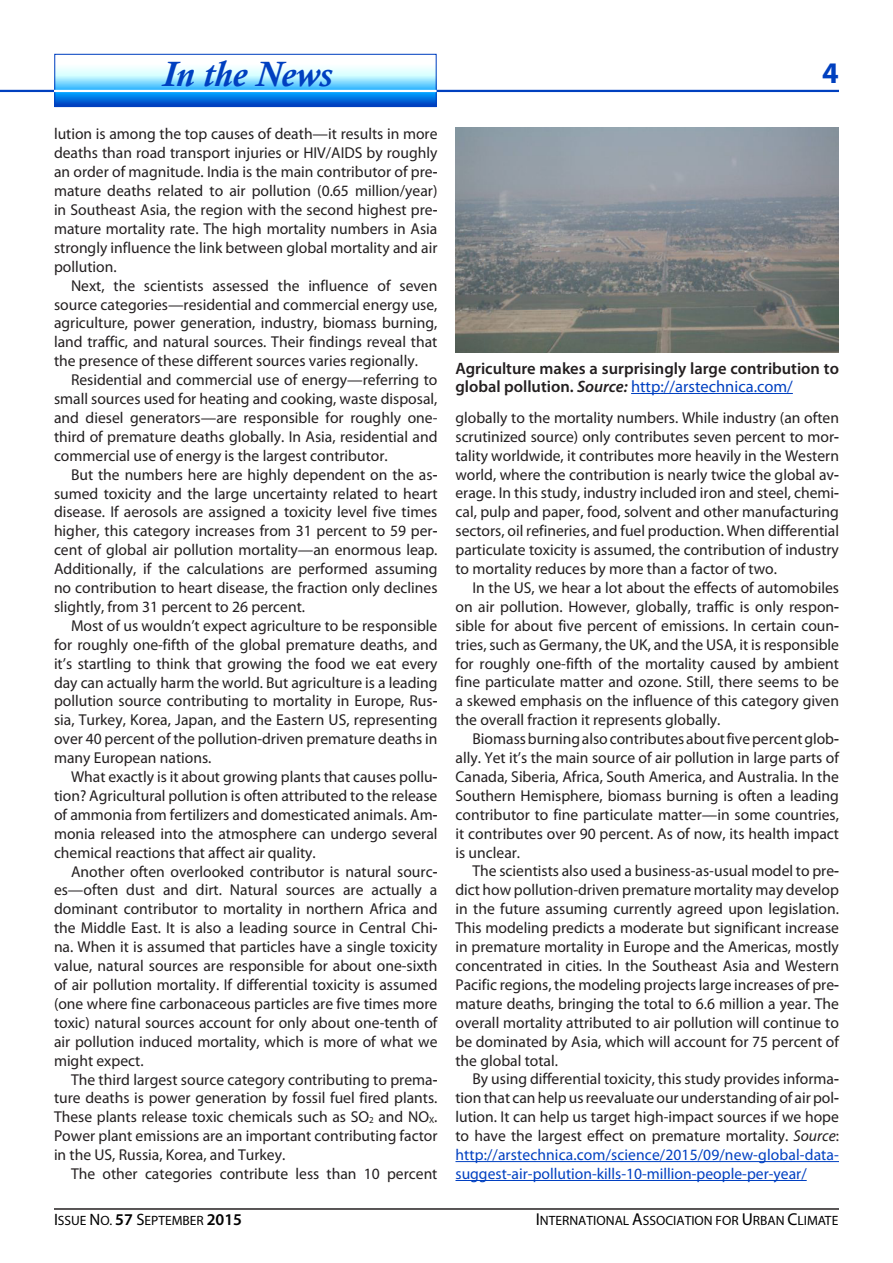
<style>
.page{position:relative;width:893px;height:1263px;background:#fff}
.page>*{position:absolute;margin:0;border:0;box-sizing:border-box;transform-origin:0 0}
.t1{font:italic 700 36px "Calisto";color:#0040c0}
.subhead{font:600 16.5px/18px "Myriad Pro";color:#231f20}
.subhead-2{font:15.75px/18.9px "Myriad Pro";color:#231f20;text-align:justify}
.t2{font:13.5px "Myriad Pro";color:#000}
.s1{font-size:9.15px}
.s2{font-style:italic}
.s3{font-weight:400;color:#0040c1}
.s4{color:#0040c1}
.s5{font-size:16.5px}
.s6{font-weight:600;font-size:16.5px}
.s7{font-size:17.25px}
</style>
<div class="page">
<hr style="left:0;top:90px;width:839px;height:2px;background:#0040bf">
<svg style="left:56px;top:67px;width:379px;height:38px"></svg>
<div style="left:54px;top:54px;width:383px;height:53px;border:1px solid #0040c0"></div>
<hr style="left:54px;top:90px;width:382px;height:2px;background:#fff">
<hr style="left:54px;top:1208px;width:785px;height:2px;background:#231f20">
<hr style="left:455px;top:1161px;width:384px;height:1px;background:#0040c1">
<hr style="left:455px;top:1180px;width:352px;height:1px;background:#0040c1">
<hr style="left:631px;top:393px;width:162px;height:1px;background:#0040c1">
<img style="left:455px;top:128px;width:384px;height:225px">
<h1 class="t1" style="left:163px;top:54px;width:171px">In the News</h1>
<p class="subhead-2" style="left:54px;top:124px;width:385px">lution is among the top causes of death—it results in more deaths than road transport injuries or HIV/AIDS by roughly an order of magnitude. India is the main contributor of prem mature deaths related to air pollution (0.65 million/year) in Southeast Asia, the region with the second highest prem mature mortality rate. The high mortality numbers in Asia strongly influence the link between global mortality and air pollution.</p>
<p class="subhead-2" style="left:54px;top:276px;width:385px;text-indent:17px">Next, the scientists assessed the influence of seven source categories—residential and commercial energy use, agriculture, power generation, industry, biomass burning, land traffic, and natural sources. Their findings reveal that the presence of these different sources varies regionally.</p>
<p class="subhead-2" style="left:54px;top:370px;width:385px;text-indent:17px">Residential and commercial use of energy—referring to small sources used for heating and cooking, waste disposal, and diesel generators—are responsible for roughly one&shy;third of premature deaths globally. In Asia, residential and commercial use of energy is the largest contributor.</p>
<p class="subhead-2" style="left:54px;top:465px;width:385px;text-indent:17px">But the numbers here are highly dependent on the ass sumed toxicity and the large uncertainty related to heart disease. If aerosols are assigned a toxicity level five times higher, this category increases from 31 percent to 59 perc cent of global air pollution mortality—an enormous leap.<br>Additionally, if the calculations are performed assuming no contribution to heart disease, the fraction only declines slightly, from 31 percent to 26 percent.</p>
<p class="subhead-2" style="left:54px;top:616px;width:385px;text-indent:17px">Most of us wouldn’t expect agriculture to be responsible for roughly one-fifth of the global premature deaths, and it’s startling to think that growing the food we eat every day can actually harm the world. But agriculture is a leading pollution source contributing to mortality in Europe, Russ sia, Turkey, Korea, Japan, and the Eastern US, representing over 40 percent of the pollution-driven premature deaths in many European nations.</p>
<p class="subhead-2" style="left:54px;top:767px;width:385px;text-indent:17px">What exactly is it about growing plants that causes pollut tion? Agricultural pollution is often attributed to the release of ammonia from fertilizers and domesticated animals. Amm monia released into the atmosphere can undergo several chemical reactions that affect air quality.</p>
<p class="subhead-2" style="left:54px;top:861px;width:385px;text-indent:17px">Another often overlooked contributor is natural source es—often dust and dirt. Natural sources are actually a dominant contributor to mortality in northern Africa and the Middle East. It is also a leading source in Central Chin na. When it is assumed that particles have a single toxicity value, natural sources are responsible for about one-sixth of air pollution mortality. If differential toxicity is assumed (one where fine carbonaceous particles are five times more toxic) natural sources account for only about one-tenth of air pollution induced mortality, which is more of what we might expect.</p>
<p class="subhead-2" style="left:54px;top:1069px;width:385px;text-indent:17px">The third largest source category contributing to premat ture deaths is power generation by fossil fuel fired plants.<br>These plants release toxic chemicals such as SO<span class="s1">2</span> and NO<span class="s1">X</span>.<br>Power plant emissions are an important contributing factor in the US, Russia, Korea, and Turkey.</p>
<p class="subhead-2" style="left:71px;top:1164px;width:368px">The other categories contribute less than 10 percent</p>
<p class="subhead" style="left:455px;top:359px;width:385px">Agriculture makes a surprisingly large contribution to global pollution. <span class="s2">Source:</span> <span class="s3">http://arstechnica.com/</span></p>
<p class="subhead-2" style="left:455px;top:408px;width:385px">globally to the mortality numbers. While industry (an often scrutinized source) only contributes seven percent to mort tality worldwide, it contributes more heavily in the Western world, where the contribution is nearly twice the global ave erage. In this study, industry included iron and steel, chemic cal, pulp and paper, food, solvent and other manufacturing sectors, oil refineries, and fuel production. When differential particulate toxicity is assumed, the contribution of industry to mortality reduces by more than a factor of two.</p>
<p class="subhead-2" style="left:455px;top:578px;width:385px;text-indent:17px">In the US, we hear a lot about the effects of automobiles on air pollution. However, globally, traffic is only respons sible for about five percent of emissions. In certain count tries, such as Germany, the UK, and the USA, it is responsible for roughly one-fifth of the mortality caused by ambient fine particulate matter and ozone. Still, there seems to be a skewed emphasis on the influence of this category given the overall fraction it represents globally.</p>
<p class="subhead-2" style="left:455px;top:729px;width:385px;text-indent:17px">Biomass burning also contributes about five percent globa ally. Yet it’s the main source of air pollution in large parts of Canada, Siberia, Africa, South America, and Australia. In the Southern Hemisphere, biomass burning is often a leading contributor to fine particulate matter—in some countries, it contributes over 90 percent. As of now, its health impact is unclear.</p>
<p class="subhead-2" style="left:455px;top:861px;width:385px;text-indent:17px">The scientists also used a business-as-usual model to pred dict how pollution-driven premature mortality may develop in the future assuming currently agreed upon legislation.<br>This modeling predicts a moderate but significant increase in premature mortality in Europe and the Americas, mostly concentrated in cities. In the Southeast Asia and Western Pacific regions, the modeling projects large increases of prem mature deaths, bringing the total to 6.6 million a year. The overall mortality attributed to air pollution will continue to be dominated by Asia, which will account for 75 percent of the global total.</p>
<p class="subhead-2" style="left:455px;top:1069px;width:385px;text-indent:17px">By using differential toxicity, this study provides informat tion that can help us reevaluate our understanding of air poll lution. It can help us target high-impact sources if we hope to have the largest effect on premature mortality. <span class="s2">Source</span>: <span class="s4">http://arstechnica.com/science/2015/09/new-global-data&shy;suggest-air-pollution-kills-10-million-people-per-year/</span></p>
<p class="t2" style="left:54px;top:1212px;width:190px"><span class="s5">I</span>SSUE <span class="s5">N</span>O. <span class="s6">57</span> <span class="s5">S</span>EPTEMBER <span class="s6">2015</span></p>
<p class="t2" style="left:536px;top:1212px;width:304px"><span class="s7">I</span>NTERNATIONAL <span class="s7">A</span>SSOCIATION FOR <span class="s7">U</span>RBAN <span class="s7">C</span>LIMATE</p>
</div>
